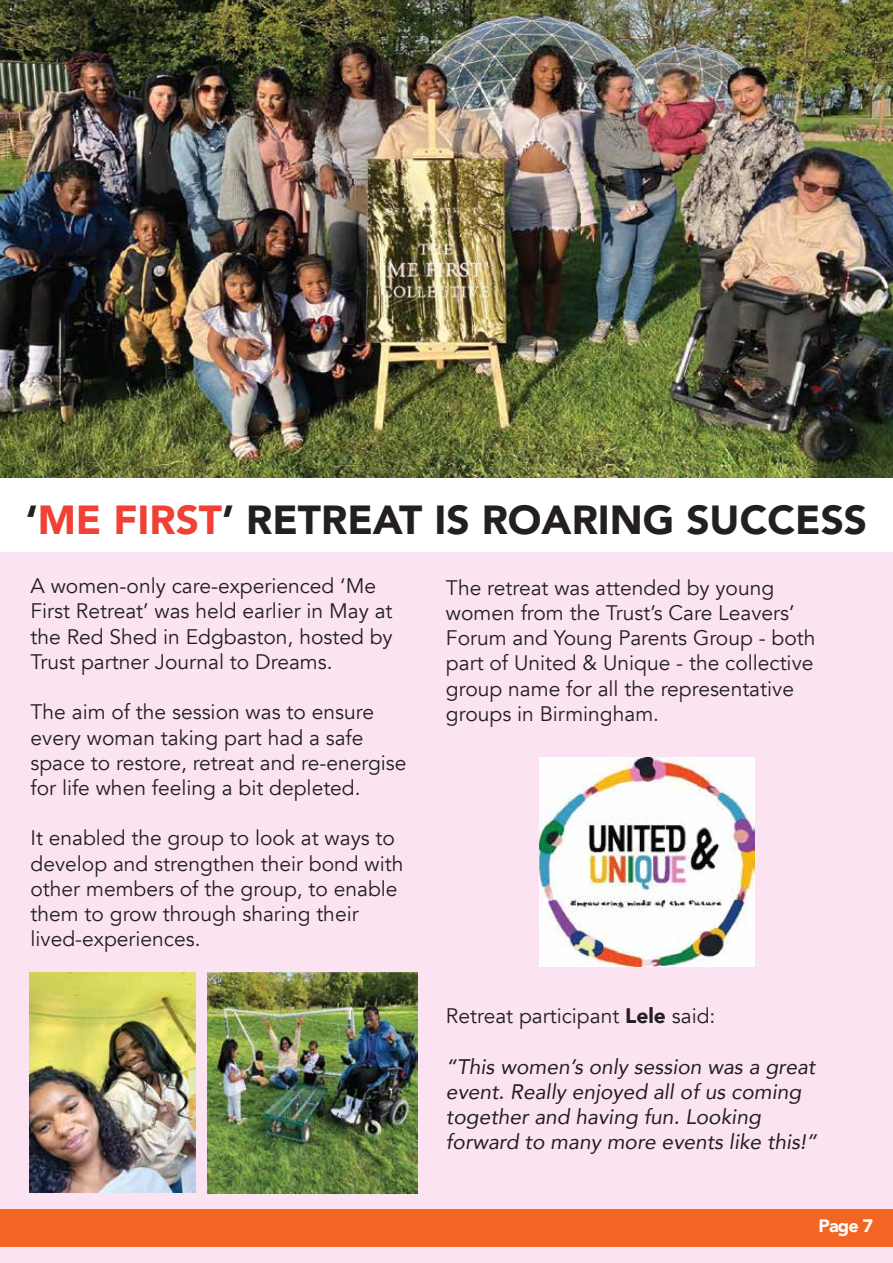
<style>
.page{position:relative;width:893px;height:1263px;background:#fff}
.page>*{position:absolute;margin:0;border:0;box-sizing:border-box;transform-origin:0 0}
.t1{font:900 40.5px "Avenir";color:#231f20}
.t2{font:21px/25.2px "Avenir";color:#231f20}
.t3{font:italic 21px/25.2px "Avenir";color:#231f20}
.t4{font:900 18px "Avenir";color:#fff}
.s1{color:#ef4136}
.s2{font-weight:900}
</style>
<div class="page">
<div style="left:0;top:552px;width:893px;height:711px;background:#fce3f2"></div>
<div style="left:0;top:1209px;width:893px;height:38px;background:#f26522"></div>
<img style="left:208px;top:973px;width:209px;height:220px">
<img style="left:0;top:0;width:893px;height:477px">
<img style="left:30px;top:972px;width:165px;height:220px">
<img style="left:540px;top:758px;width:214px;height:209px">
<h1 class="t1" style="left:26px;top:485px;width:843px">‘<span class="s1">ME FIRST</span>’ RETREAT IS ROARING SUCCESS</h1>
<p class="t2" style="left:31px;top:574px;width:364px">A women-only care-experienced ‘Me First Retreat’ was held earlier in May at the Red Shed in Edgbaston, hosted by Trust partner Journal to Dreams.</p>
<p class="t2" style="left:31px;top:700px;width:378px">The aim of the session was to ensure every woman taking part had a safe space to restore, retreat and re-energise for life when feeling a bit depleted.</p>
<p class="t2" style="left:31px;top:826px;width:374px">It enabled the group to look at ways to develop and strengthen their bond with other members of the group, to enable them to grow through sharing their lived-experiences.</p>
<p class="t2" style="left:446px;top:575px;width:371px">The retreat was attended by young women from the Trust’s Care Leavers’ Forum and Young Parents Group - both part of United &amp; Unique - the collective group name for all the representative groups in Birmingham.</p>
<p class="t2" style="left:446px;top:1004px;width:271px">Retreat participant <span class="s2">Lele</span> said:</p>
<p class="t3" style="left:446px;top:1053px;width:372px">“This women’s only session was a great event. Really enjoyed all of us coming together and having fun. Looking forward to many more events like this!”</p>
<p class="t4" style="left:819px;top:1210px;width:56px">Page 7</p>
</div>
